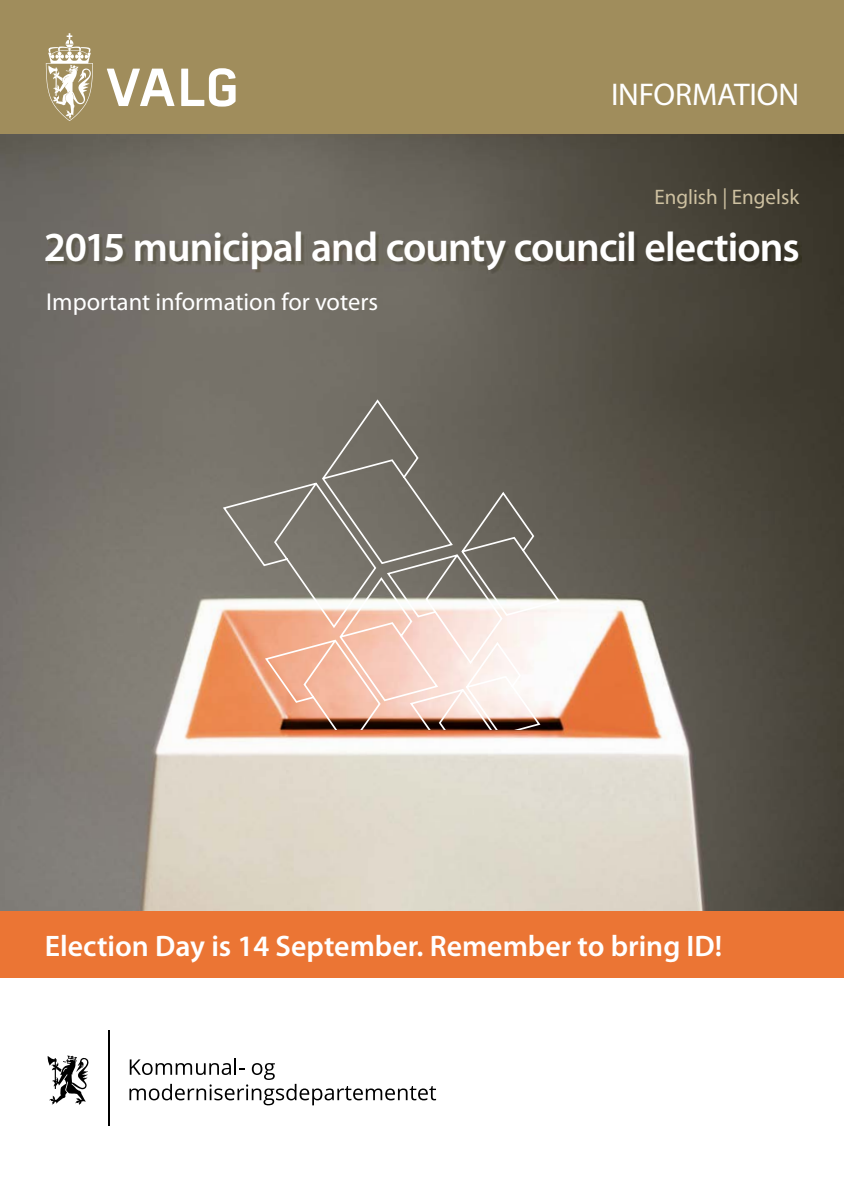
<style>
.page{position:relative;width:844px;height:1191px;background:#fff}
.page>*{position:absolute;margin:0;border:0;box-sizing:border-box;transform-origin:0 0}
.t1{font:600 41.48px "Myriad Pro";letter-spacing:-.025em;color:#fff}
.t2{font:31.5px "Dep Myriad";letter-spacing:-.005em;color:#fff}
.t3{font:600 29.75px "Myriad Pro";color:#fff}
.t4{font:24.5px "Myriad Pro";color:#fff}
.t5{font:21px "Myriad Pro";color:#cec1a1}
</style>
<div class="page">
<img style="left:0;top:134px;width:843px;height:777px">
<svg style="left:221px;top:398px;width:340px;height:331px;background:#a49286"></svg>
<div style="left:0;top:0;width:843px;height:134px;background:#a08d5c"></div>
<svg style="left:46px;top:33px;width:47px;height:88px"></svg>
<svg style="left:107px;top:69px;width:67px;height:37px"></svg>
<svg style="left:181px;top:68px;width:54px;height:39px"></svg>
<div style="left:0;top:911px;width:843px;height:66px;background:#eb7534"></div>
<img style="left:49px;top:235px;width:752px;height:38px">
<svg style="left:47px;top:1055px;width:42px;height:50px"></svg>
<svg style="left:129px;top:1058px;width:307px;height:47px"></svg>
<hr style="left:108px;top:1030px;width:2px;height:95px;background:#000">
<p class="t2" style="left:611px;top:78px;width:190px">INFORMATION</p>
<p class="t5" style="left:654px;top:184px;width:146px">English | Engelsk</p>
<h1 class="t1" style="left:44px;top:224px;width:757px">2015 municipal and county council elections</h1>
<p class="t4" style="left:46px;top:287px;width:333px">Important information for voters</p>
<p class="t3" style="left:45px;top:929px;width:678px">Election Day is 14 September. Remember to bring ID!</p>
</div>
